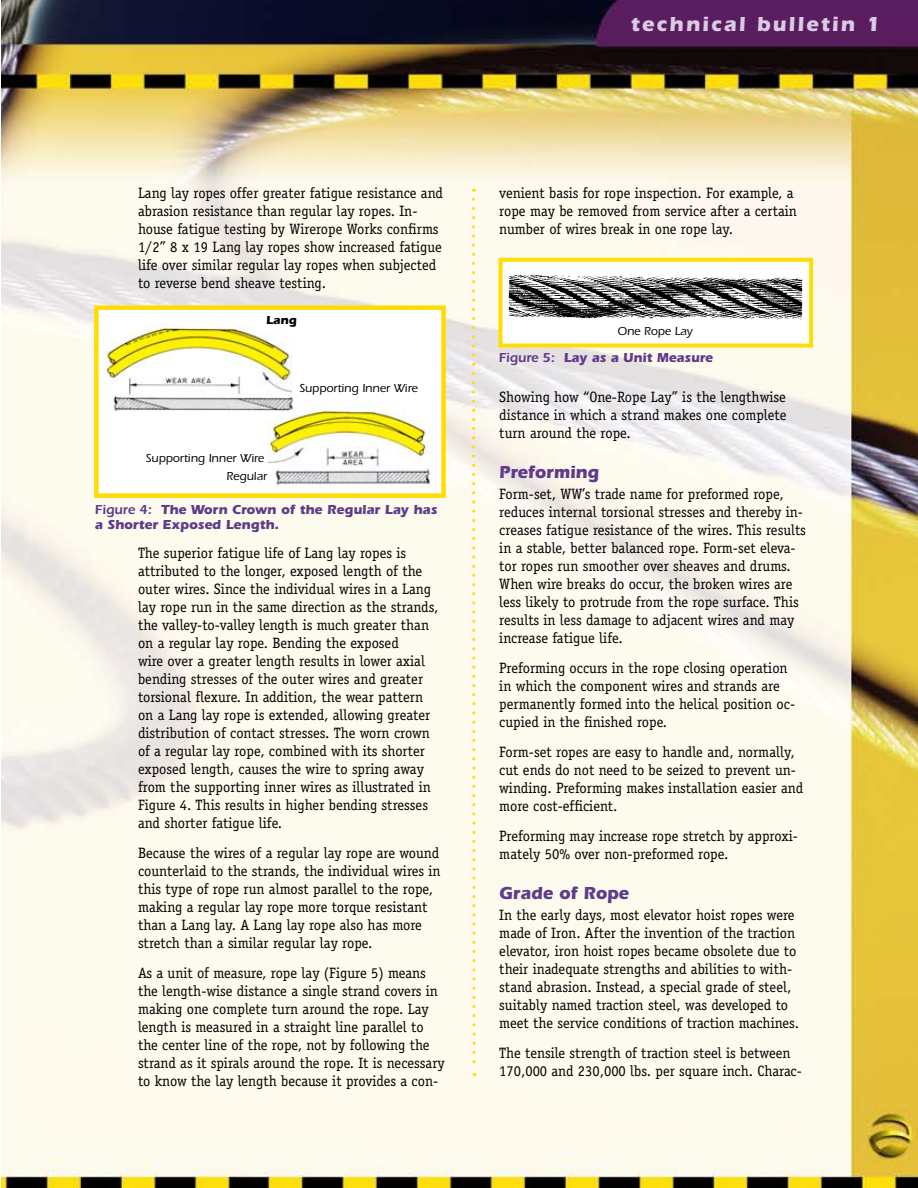
<style>
.page{position:relative;width:918px;height:1188px;background:#fff}
.page>*{position:absolute;margin:0;border:0;box-sizing:border-box;transform-origin:0 0}
.t1{font:700 21px "Itc Eras";letter-spacing:.1em;color:#dacae4}
.t2{font:700 18px "Itc Eras";color:#5f3b8a}
.t3{font:15px/18px "Officina Serif";color:#000}
.t4{font:700 13.5px/15px "Itc Eras";color:#5f3b8a}
.t5{font:500 12px "Itc Eras";color:#000}
.t6{font:700 12px "Itc Eras";color:#000}
.s1{font-weight:600}
</style>
<div class="page">
<img style="left:2px;top:0;width:916px;height:1188px">
<svg style="left:471px;top:189px;width:6px;height:887px;background:#fbf4cf"></svg>
<div style="left:94px;top:305px;width:352px;height:193px;background:#fff;border:4px solid #fd0"></div>
<img style="left:103px;top:316px;width:328px;height:171px">
<div style="left:499px;top:258px;width:314px;height:90px;background:#fff;border:4px solid #fd0"></div>
<img style="left:508px;top:274px;width:295px;height:46px">
<h1 class="t1" style="left:631px;top:12px;width:251px">technical bulletin 1</h1>
<p class="t3" style="left:138px;top:184px;width:307px">Lang lay ropes offer greater fatigue resistance and abrasion resistance than regular lay ropes. In&shy;house fatigue testing by Wirerope Works confirms 1/2” 8 x 19 Lang lay ropes show increased fatigue life over similar regular lay ropes when subjected to reverse bend sheave testing.</p>
<p class="t6" style="left:266px;top:313px;width:32px">Lang</p>
<p class="t5" style="left:146px;top:451px;width:120px">Supporting Inner Wire</p>
<p class="t5" style="left:226px;top:469px;width:42px">Regular</p>
<p class="t5" style="left:299px;top:381px;width:120px">Supporting Inner Wire</p>
<p class="t4" style="left:95px;top:502px;width:344px"><span class="s1">Figure 4:</span> The Worn Crown of the Regular Lay has a Shorter Exposed Length.</p>
<p class="t3" style="left:138px;top:544px;width:302px">The superior fatigue life of Lang lay ropes is attributed to the longer, exposed length of the outer wires. Since the individual wires in a Lang lay rope run in the same direction as the strands, the valley-to-valley length is much greater than on a regular lay rope. Bending the exposed<br>wire over a greater length results in lower axial bending stresses of the outer wires and greater torsional flexure. In addition, the wear pattern on a Lang lay rope is extended, allowing greater distribution of contact stresses. The worn crown of a regular lay rope, combined with its shorter exposed length, causes the wire to spring away from the supporting inner wires as illustrated in Figure 4. This results in higher bending stresses and shorter fatigue life.</p>
<p class="t3" style="left:138px;top:844px;width:304px">Because the wires of a regular lay rope are wound counterlaid to the strands, the individual wires in this type of rope run almost parallel to the rope, making a regular lay rope more torque resistant than a Lang lay. A Lang lay rope also has more stretch than a similar regular lay rope.</p>
<p class="t3" style="left:138px;top:964px;width:308px">As a unit of measure, rope lay (Figure 5) means the length-wise distance a single strand covers in making one complete turn around the rope. Lay length is measured in a straight line parallel to the center line of the rope, not by following the strand as it spirals around the rope. It is necessary to know the lay length because it provides a con-</p>
<p class="t3" style="left:499px;top:184px;width:299px">venient basis for rope inspection. For example, a rope may be removed from service after a certain number of wires break in one rope lay.</p>
<p class="t5" style="left:617px;top:324px;width:77px">One Rope Lay</p>
<p class="t4" style="left:499px;top:350px;width:216px"><span class="s1">Figure 5:</span> Lay as a Unit Measure</p>
<p class="t3" style="left:499px;top:388px;width:289px;text-align:justify">Showing how “One-Rope Lay” is the lengthwise distance in which a strand makes one complete turn around the rope.</p>
<p class="t2" style="left:499px;top:462px;width:102px">Preforming</p>
<p class="t3" style="left:499px;top:485px;width:308px">Form-set, WW’s trade name for preformed rope, reduces internal torsional stresses and thereby in&shy;creases fatigue resistance of the wires. This results in a stable, better balanced rope. Form-set eleva&shy;tor ropes run smoother over sheaves and drums.<br>When wire breaks do occur, the broken wires are less likely to protrude from the rope surface. This results in less damage to adjacent wires and may increase fatigue life.</p>
<p class="t3" style="left:499px;top:659px;width:297px">Preforming occurs in the rope closing operation in which the component wires and strands are permanently formed into the helical position oc&shy;cupied in the finished rope.</p>
<p class="t3" style="left:499px;top:743px;width:306px">Form-set ropes are easy to handle and, normally, cut ends do not need to be seized to prevent un&shy;winding. Preforming makes installation easier and more cost-efficient.</p>
<p class="t3" style="left:499px;top:827px;width:300px">Preforming may increase rope stretch by approxi&shy;mately 50% over non-preformed rope.</p>
<p class="t2" style="left:499px;top:882px;width:131px">Grade of Rope</p>
<p class="t3" style="left:499px;top:906px;width:301px">In the early days, most elevator hoist ropes were made of Iron. After the invention of the traction elevator, iron hoist ropes became obsolete due to their inadequate strengths and abilities to with&shy;stand abrasion. Instead, a special grade of steel, suitably named traction steel, was developed to meet the service conditions of traction machines.</p>
<p class="t3" style="left:499px;top:1044px;width:304px">The tensile strength of traction steel is between<br>170,000 and 230,000 lbs. per square inch. Charac-</p>
</div>
